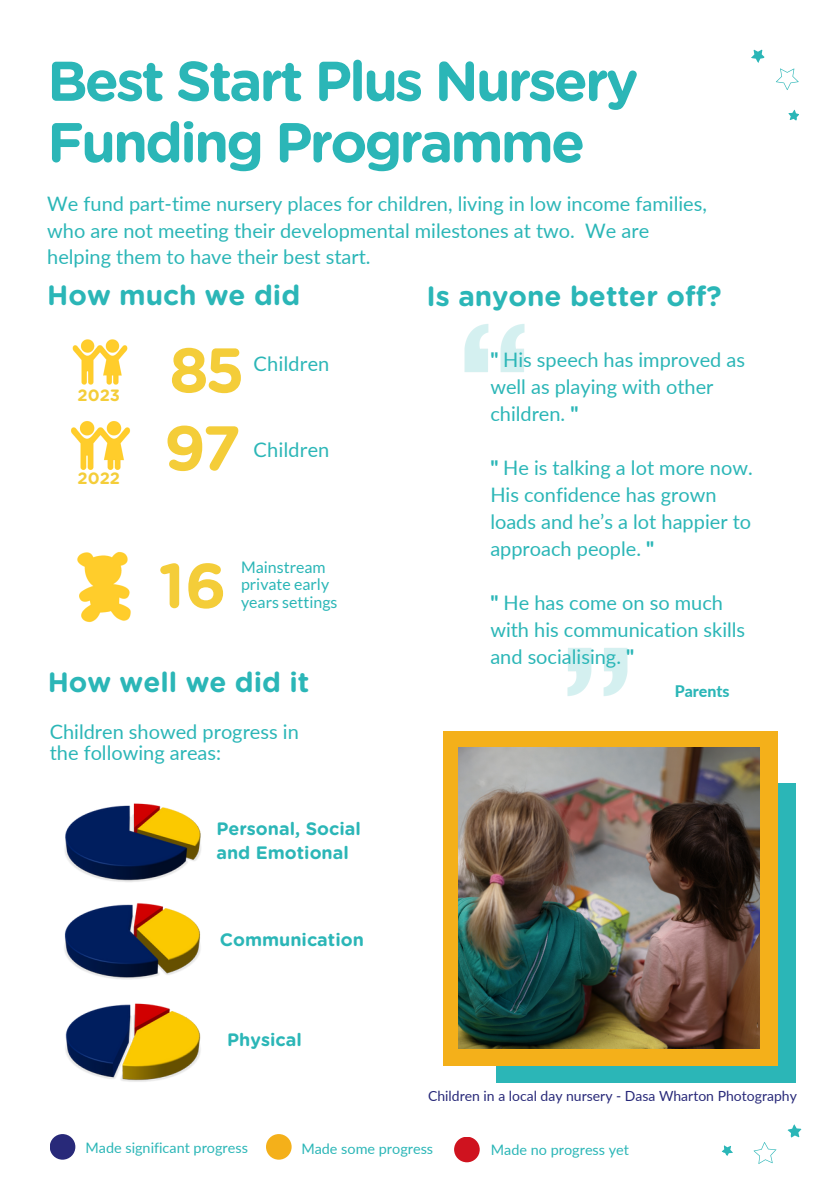
<style>
.page{position:relative;width:839px;height:1191px;background:#fff}
.page>*{position:absolute;margin:0;border:0;box-sizing:border-box;transform-origin:0 0}
.t1{font:700 62.8px "Gotham Rounded";color:#f4cd39}
.t2{font:700 55.8px/61.4px "Gotham Rounded";letter-spacing:-.05em;color:#2bb6b7}
.t3{font:700 28px "Gotham Rounded";color:#2bb6b7}
.t4{font:20px/27px "Lato";color:#2bb6b7}
.t5{font:700 18px/24px "Gotham Rounded";color:#2bb6b7}
.t6{font:700 16.4px "Gotham Rounded";color:#f4cd39}
.t7{font:16px/17.2px "Lato";color:#2bb6b7}
.t8{font:800 16px "Lato";color:#2bb6b7}
.t9{font:14.4px "Lato";color:#2bb6b7}
.t10{font:14px "Lato";color:#282979}
.s1{font-weight:800}
</style>
<div class="page">
<svg style="left:787px;top:1124px;width:15px;height:14px"></svg>
<svg style="left:721px;top:1145px;width:12px;height:11px"></svg>
<svg style="left:753px;top:1142px;width:24px;height:22px"></svg>
<svg style="left:788px;top:109px;width:11px;height:12px"></svg>
<svg style="left:751px;top:49px;width:48px;height:41px"></svg>
<div style="left:496px;top:784px;width:299px;height:299px;background:#2bb6b7"></div>
<div style="left:443px;top:731px;width:334px;height:335px;background:#f4b01a"></div>
<img style="left:458px;top:748px;width:301px;height:301px">
<div style="left:454px;top:1137px;width:25px;height:25px;background:#cf131f;border-radius:50%"></div>
<div style="left:266px;top:1134px;width:25px;height:26px;background:#f4b01a;border-radius:50%"></div>
<div style="left:50px;top:1134px;width:25px;height:26px;background:#282979;border-radius:50%"></div>
<img style="left:77px;top:551px;width:54px;height:72px">
<img style="left:71px;top:421px;width:59px;height:49px">
<img style="left:72px;top:339px;width:56px;height:46px">
<img style="left:567px;top:648px;width:61px;height:48px">
<img style="left:464px;top:324px;width:61px;height:48px">
<img style="left:65px;top:803px;width:136px;height:79px">
<img style="left:64px;top:903px;width:137px;height:77px">
<img style="left:65px;top:1003px;width:136px;height:79px">
<p class="t2" style="left:47px;top:53px;width:592px">Best Start Plus Nursery<br>Funding Programme</p>
<p class="t4" style="left:47px;top:189px;width:661px">We fund part-time nursery places for children, living in low income families, who are not meeting their developmental milestones at two. We are helping them to have their best start.</p>
<h3 class="t3" style="left:47px;top:283px;width:254px">How much we did</h3>
<p class="t3" style="left:426px;top:284px;width:296px">Is anyone better off?</p>
<h2 class="t6" style="left:78px;top:388px;width:44px">2023</h2>
<p class="t6" style="left:78px;top:471px;width:44px">2022</p>
<h5 class="t1" style="left:169px;top:342px;width:77px">85</h5>
<h2 class="t1" style="left:164px;top:420px;width:78px">97</h2>
<h3 class="t4" style="left:253px;top:350px;width:77px">Children</h3>
<p class="t4" style="left:253px;top:436px;width:77px">Children</p>
<p class="t1" style="left:158px;top:558px;width:70px">16</p>
<h3 class="t7" style="left:241px;top:558px;width:90px">Mainstream private early</h3>
<p class="t7" style="left:241px;top:593px;width:98px">years settings</p>
<h2 class="t3" style="left:48px;top:670px;width:263px">How well we did it</h2>
<p class="t4" style="left:50px;top:721px;width:250px;line-height:21px">Children showed progress in the following areas:</p>
<h3 class="t5" style="left:216px;top:817px;width:146px">Personal, Social and Emotional</h3>
<h4 class="t5" style="left:220px;top:929px;width:145px">Communication</h4>
<p class="t5" style="left:227px;top:1028px;width:76px">Physical</p>
<p class="t4" style="left:490px;top:346px;width:256px"><span class="s1">"</span> His speech has improved as well as playing with other children. <span class="s1">"</span></p>
<h3 class="t4" style="left:490px;top:454px;width:264px"><span class="s1">"</span> He is talking a lot more now.<br>His confidence has grown loads and he’s a lot happier to approach people. <span class="s1">"</span></h3>
<h3 class="t4" style="left:490px;top:589px;width:256px"><span class="s1">"</span> He has come on so much with his communication skills and socialising. <span class="s1">"</span></h3>
<h3 class="t8" style="left:674px;top:681px;width:56px">Parents</h3>
<p class="t10" style="left:428px;top:1087px;width:370px">Children in a local day nursery - Dasa Wharton Photography</p>
<p class="t9" style="left:85px;top:1138px;width:164px">Made significant progress</p>
<h5 class="t9" style="left:301px;top:1139px;width:133px">Made some progress</h5>
<h5 class="t9" style="left:491px;top:1141px;width:139px">Made no progress yet</h5>
</div>
